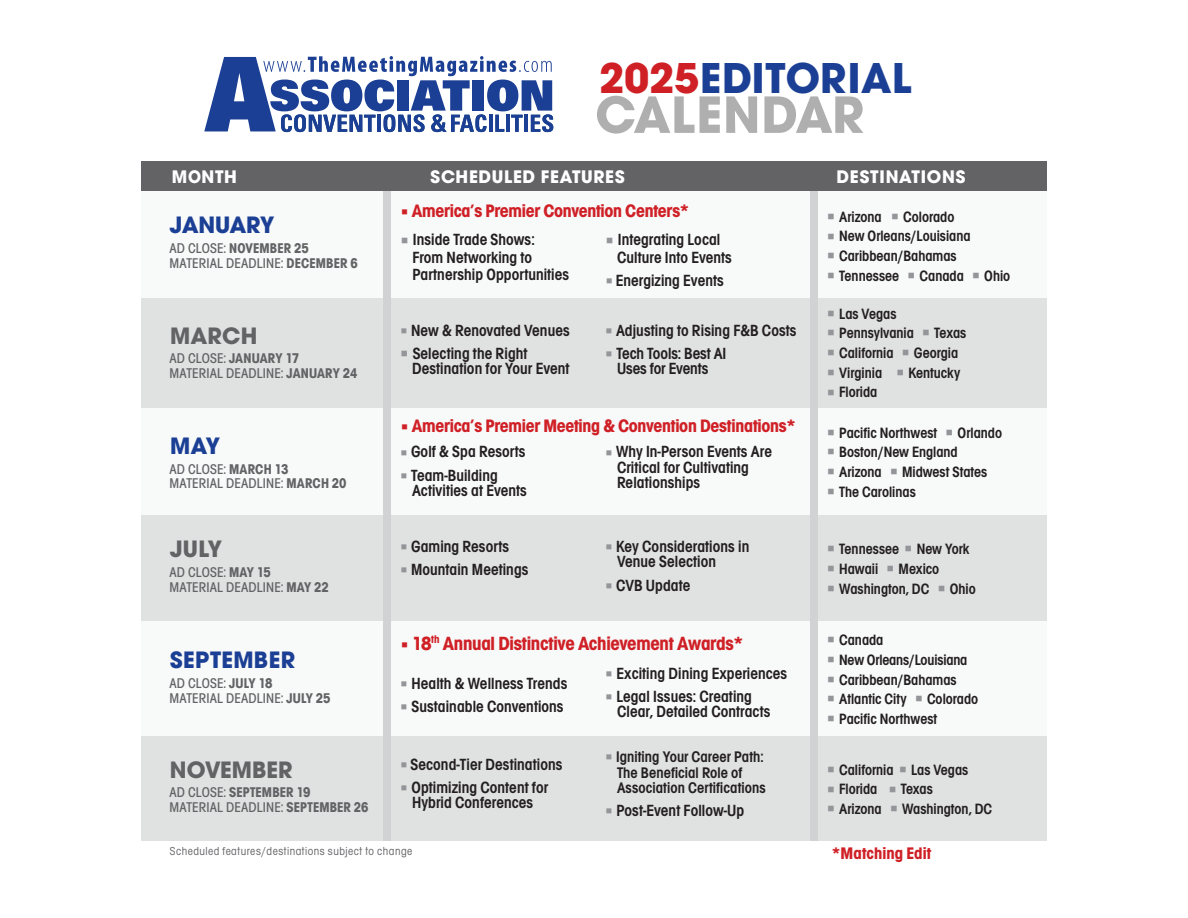
<style>
.page{position:relative;width:1188px;height:918px;background:#fff}
.page>*{position:absolute;margin:0;border:0;box-sizing:border-box;transform-origin:0 0}
.t1{font:700 54.45px "Avalon";letter-spacing:.02em;color:#afafb0}
.t2{font:700 44.85px "Avalon";letter-spacing:.01em;color:#1b3f94}
.t3{font:700 24.6px "Avalon";letter-spacing:.015em;color:#1b3f94}
.t4{font:700 24.6px "Avalon";letter-spacing:.01em;color:#636366}
.Feat__w_Bullets_NO_L{font:700 condensed 19.65px "Avalon";letter-spacing:-.015em;color:#cf2026;scale:1.05 1}
.Month__IFMM{font:700 18.9px "Avalon";letter-spacing:.035em;color:#fff}
.Feat__w_Bullets_NO_L-2{font:700 condensed 18.6px "Avalon";letter-spacing:-.015em;color:#cf2026;scale:1.05 1}
.t5{font:700 condensed 17.25px "Avalon";color:#cf2026;scale:1.06 1}
.Feat__w_Bullets_NO_L-3{font:600 condensed 16.65px/15.5px "Avalon";letter-spacing:.005em;color:#231f20}
.Feat__w_Bullets_NO_L-4{font:600 condensed 15.9px/15.5px "Avalon";letter-spacing:.005em;color:#231f20}
.Feat__w_Bullets_NO_L-5{font:600 condensed 15.45px "Avalon";color:#231f20}
.Ad_Editorial_Close_B{font:500 condensed 14.55px "Avalon";letter-spacing:.015em;color:#636366}
.Ad_Editorial_Close_B-2{font:700 condensed 14.55px "Avalon";letter-spacing:.015em;color:#636366}
.Ad_Editorial_Close_B-3{font:condensed 12px "Avalon";letter-spacing:.04em;color:#636366}
.s1{color:#cf2026}
.s2{font-weight:500}
.s3{font-weight:700}
.s4{color:#939598}
</style>
<div class="page">
<div style="left:141px;top:191px;width:905px;height:107px;background:#f8f9f9"></div>
<div style="left:141px;top:408px;width:905px;height:106px;background:#f8f9f9"></div>
<div style="left:141px;top:622px;width:905px;height:114px;background:#f8f9f9"></div>
<div style="left:383px;top:181px;width:8px;height:659px;background:#d1d2d4"></div>
<div style="left:810px;top:182px;width:7px;height:658px;background:#d1d2d4"></div>
<div style="left:141px;top:161px;width:906px;height:30px;background:#636366"></div>
<svg style="left:204px;top:56px;width:349px;height:76px"></svg>
<p class="t2" style="left:599px;top:51px;width:314px"><span class="s1">2025</span>EDITORIAL</p>
<p class="t1" style="left:595px;top:82px;width:270px">CALENDAR</p>
<p class="Month__IFMM" style="left:172px;top:165px;width:67px">MONTH</p>
<p class="Month__IFMM" style="left:431px;top:165px;width:196px">SCHEDULED FEATURES</p>
<p class="Month__IFMM" style="left:836px;top:165px;width:131px">DESTINATIONS</p>
<p class="t3" style="left:170px;top:210px;width:106px">JANUARY</p>
<p class="Ad_Editorial_Close_B-2" style="left:170px;top:240px;width:141px"><span class="s2">AD CLOSE:</span> NOVEMBER 25</p>
<p class="Ad_Editorial_Close_B" style="left:170px;top:255px;width:190px">MATERIAL DEADLINE: <span class="s3">DECEMBER 6</span></p>
<p class="t4" style="left:170px;top:320px;width:89px">MARCH</p>
<p class="Ad_Editorial_Close_B-2" style="left:170px;top:350px;width:131px"><span class="s2">AD CLOSE:</span> JANUARY 17</p>
<p class="Ad_Editorial_Close_B" style="left:170px;top:365px;width:190px">MATERIAL DEADLINE: <span class="s3">JANUARY 24</span></p>
<p class="t3" style="left:170px;top:431px;width:51px">MAY</p>
<p class="Ad_Editorial_Close_B" style="left:170px;top:460px;width:120px">AD CLOSE: <span class="s3">MARCH 13</span></p>
<p class="Ad_Editorial_Close_B" style="left:170px;top:475px;width:179px">MATERIAL DEADLINE: <span class="s3">MARCH 20</span></p>
<p class="t4" style="left:170px;top:534px;width:53px">JULY</p>
<p class="Ad_Editorial_Close_B" style="left:170px;top:564px;width:103px">AD CLOSE: <span class="s3">MAY 15</span></p>
<p class="Ad_Editorial_Close_B" style="left:170px;top:579px;width:161px">MATERIAL DEADLINE: <span class="s3">MAY 22</span></p>
<p class="t3" style="left:170px;top:645px;width:127px">SEPTEMBER</p>
<p class="Ad_Editorial_Close_B" style="left:170px;top:675px;width:105px">AD CLOSE: <span class="s3">JULY 18</span></p>
<p class="Ad_Editorial_Close_B" style="left:170px;top:690px;width:163px">MATERIAL DEADLINE: <span class="s3">JULY 25</span></p>
<p class="t4" style="left:170px;top:755px;width:124px">NOVEMBER</p>
<p class="Ad_Editorial_Close_B-2" style="left:170px;top:784px;width:142px"><span class="s2">AD CLOSE:</span> SEPTEMBER 19</p>
<p class="Ad_Editorial_Close_B" style="left:170px;top:799px;width:201px">MATERIAL DEADLINE: <span class="s3">SEPTEMBER 26</span></p>
<p class="Feat__w_Bullets_NO_L-2" style="left:401px;top:200px;width:276px">■ America’s Premier Convention Centers*</p>
<p class="Feat__w_Bullets_NO_L-3" style="left:412px;top:231px;width:158px;line-height:17.1px;text-indent:-11px"><span class="s4">■</span> Inside Trade Shows:<br>From Networking to<br>Partnership Opportunities</p>
<p class="Feat__w_Bullets_NO_L-3" style="left:617px;top:231px;width:116px;line-height:17.2px;text-indent:-11px"><span class="s4">■</span> Integrating Local<br>Culture Into Events</p>
<p class="Feat__w_Bullets_NO_L-3" style="left:606px;top:273px;width:119px"><span class="s4">■</span> Energizing Events</p>
<p class="Feat__w_Bullets_NO_L-3" style="left:401px;top:323px;width:170px"><span class="s4">■</span> New &amp; Renovated Venues</p>
<p class="Feat__w_Bullets_NO_L-3" style="left:412px;top:346px;width:159px;text-indent:-11px"><span class="s4">■</span> Selecting the Right<br>Destination for Your Event</p>
<p class="Feat__w_Bullets_NO_L-3" style="left:606px;top:323px;width:192px"><span class="s4">■</span> Adjusting to Rising F&amp;B Costs</p>
<p class="Feat__w_Bullets_NO_L-3" style="left:606px;top:346px;width:122px;text-align:center"><span class="s4">■</span> Tech Tools: Best AI<br>Uses for Events</p>
<p class="Feat__w_Bullets_NO_L-2" style="left:401px;top:414px;width:377px">■ America’s Premier Meeting &amp; Convention Destinations*</p>
<p class="Feat__w_Bullets_NO_L-3" style="left:401px;top:444px;width:126px"><span class="s4">■</span> Golf &amp; Spa Resorts</p>
<p class="Feat__w_Bullets_NO_L-3" style="left:412px;top:467px;width:116px;text-indent:-11px"><span class="s4">■</span> Team-Building<br>Activities at Events</p>
<p class="Feat__w_Bullets_NO_L-3" style="left:401px;top:539px;width:109px"><span class="s4">■</span> Gaming Resorts</p>
<p class="Feat__w_Bullets_NO_L-3" style="left:401px;top:562px;width:129px"><span class="s4">■</span> Mountain Meetings</p>
<p class="Feat__w_Bullets_NO_L-3" style="left:617px;top:444px;width:156px;text-indent:-11px"><span class="s4">■</span> Why In-Person Events Are<br>Critical for Cultivating<br>Relationships</p>
<p class="Feat__w_Bullets_NO_L-3" style="left:617px;top:539px;width:134px;text-indent:-11px"><span class="s4">■</span> Key Considerations in<br>Venue Selection</p>
<p class="Feat__w_Bullets_NO_L-3" style="left:606px;top:577px;width:86px"><span class="s4">■</span> CVB Update</p>
<p class="Feat__w_Bullets_NO_L" style="left:401px;top:631px;width:327px">■ 18<sup>th</sup> Annual Distinctive Achievement Awards*</p>
<p class="Feat__w_Bullets_NO_L-3" style="left:401px;top:676px;width:168px"><span class="s4">■</span> Health &amp; Wellness Trends</p>
<p class="Feat__w_Bullets_NO_L-3" style="left:401px;top:699px;width:164px"><span class="s4">■</span> Sustainable Conventions</p>
<p class="Feat__w_Bullets_NO_L-3" style="left:401px;top:757px;width:163px"><span class="s4">■</span> Second-Tier Destinations</p>
<p class="Feat__w_Bullets_NO_L-3" style="left:401px;top:780px;width:149px;text-align:center"><span class="s4">■</span> Optimizing Content for<br>Hybrid Conferences</p>
<p class="Feat__w_Bullets_NO_L-3" style="left:606px;top:665px;width:183px"><span class="s4">■</span> Exciting Dining Experiences</p>
<p class="Feat__w_Bullets_NO_L-3" style="left:617px;top:689px;width:155px;text-indent:-11px"><span class="s4">■</span> Legal Issues: Creating<br>Clear, Detailed Contracts</p>
<p class="Feat__w_Bullets_NO_L-4" style="left:617px;top:749px;width:150px;text-indent:-11px"><span class="s4">■</span> Igniting Your Career Path:<br>The Beneficial Role of<br>Association Certifications</p>
<p class="Feat__w_Bullets_NO_L-3" style="left:606px;top:803px;width:140px"><span class="s4">■</span> Post-Event Follow-Up</p>
<p class="Ad_Editorial_Close_B-3" style="left:170px;top:844px;width:244px">Scheduled features/destinations subject to change</p>
<p class="Feat__w_Bullets_NO_L-5" style="left:828px;top:208px;width:128px"><span class="s4">■</span> Arizona <span class="s4">■</span> Colorado</p>
<p class="Feat__w_Bullets_NO_L-5" style="left:828px;top:228px;width:145px"><span class="s4">■</span> New Orleans/Louisiana</p>
<p class="Feat__w_Bullets_NO_L-5" style="left:828px;top:247px;width:131px"><span class="s4">■</span> Caribbean/Bahamas</p>
<p class="Feat__w_Bullets_NO_L-5" style="left:828px;top:267px;width:184px"><span class="s4">■</span> Tennessee <span class="s4">■</span> Canada <span class="s4">■</span> Ohio</p>
<p class="Feat__w_Bullets_NO_L-5" style="left:828px;top:305px;width:71px"><span class="s4">■</span> Las Vegas</p>
<p class="Feat__w_Bullets_NO_L-5" style="left:828px;top:324px;width:140px"><span class="s4">■</span> Pennsylvania <span class="s4">■</span> Texas</p>
<p class="Feat__w_Bullets_NO_L-5" style="left:828px;top:344px;width:132px"><span class="s4">■</span> California <span class="s4">■</span> Georgia</p>
<p class="Feat__w_Bullets_NO_L-5" style="left:828px;top:364px;width:134px"><span class="s4">■</span> Virginia <span class="s4">■</span> Kentucky</p>
<p class="Feat__w_Bullets_NO_L-5" style="left:828px;top:384px;width:51px"><span class="s4">■</span> Florida</p>
<p class="Feat__w_Bullets_NO_L-5" style="left:828px;top:424px;width:176px"><span class="s4">■</span> Pacific Northwest <span class="s4">■</span> Orlando</p>
<p class="Feat__w_Bullets_NO_L-5" style="left:828px;top:443px;width:132px"><span class="s4">■</span> Boston/New England</p>
<p class="Feat__w_Bullets_NO_L-5" style="left:828px;top:463px;width:161px"><span class="s4">■</span> Arizona <span class="s4">■</span> Midwest States</p>
<p class="Feat__w_Bullets_NO_L-5" style="left:828px;top:483px;width:90px"><span class="s4">■</span> The Carolinas</p>
<p class="Feat__w_Bullets_NO_L-5" style="left:828px;top:540px;width:143px"><span class="s4">■</span> Tennessee <span class="s4">■</span> New York</p>
<p class="Feat__w_Bullets_NO_L-5" style="left:828px;top:560px;width:113px"><span class="s4">■</span> Hawaii <span class="s4">■</span> Mexico</p>
<p class="Feat__w_Bullets_NO_L-5" style="left:828px;top:580px;width:150px"><span class="s4">■</span> Washington, DC <span class="s4">■</span> Ohio</p>
<p class="Feat__w_Bullets_NO_L-5" style="left:828px;top:631px;width:57px"><span class="s4">■</span> Canada</p>
<p class="Feat__w_Bullets_NO_L-5" style="left:828px;top:651px;width:141px"><span class="s4">■</span> New Orleans/Louisiana</p>
<p class="Feat__w_Bullets_NO_L-5" style="left:828px;top:671px;width:131px"><span class="s4">■</span> Caribbean/Bahamas</p>
<p class="Feat__w_Bullets_NO_L-5" style="left:828px;top:690px;width:152px"><span class="s4">■</span> Atlantic City <span class="s4">■</span> Colorado</p>
<p class="Feat__w_Bullets_NO_L-5" style="left:828px;top:710px;width:111px"><span class="s4">■</span> Pacific Northwest</p>
<p class="Feat__w_Bullets_NO_L-5" style="left:828px;top:761px;width:142px"><span class="s4">■</span> California <span class="s4">■</span> Las Vegas</p>
<p class="Feat__w_Bullets_NO_L-5" style="left:828px;top:780px;width:107px"><span class="s4">■</span> Florida <span class="s4">■</span> Texas</p>
<p class="Feat__w_Bullets_NO_L-5" style="left:828px;top:800px;width:166px"><span class="s4">■</span> Arizona <span class="s4">■</span> Washington, DC</p>
<p class="t5" style="left:832px;top:843px;width:95px">*Matching Edit</p>
</div>
